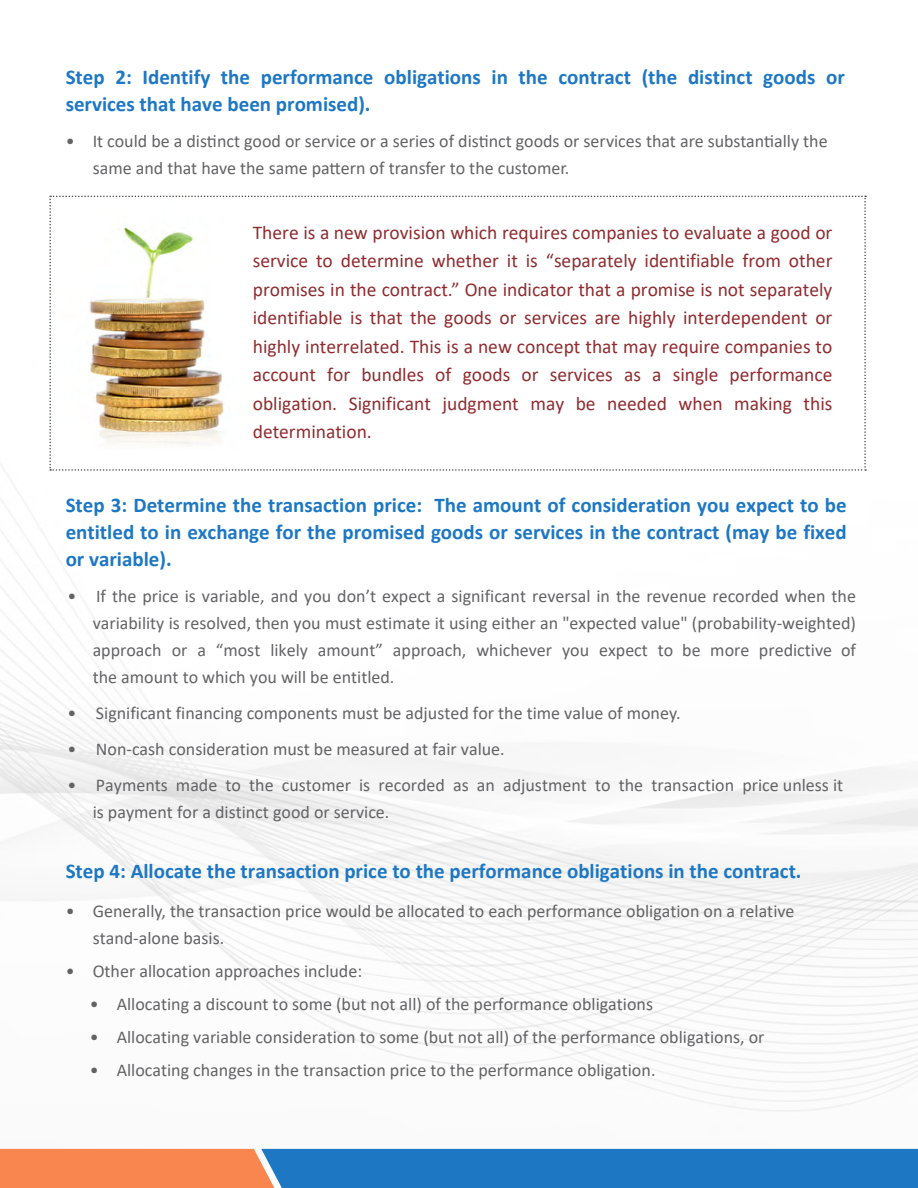
<style>
.page{position:relative;width:918px;height:1188px;background:#fff}
.page>*{position:absolute;margin:0;border:0;box-sizing:border-box;transform-origin:0 0}
.t1{font:700 21px/27px "Calibri";color:#1d77c3}
.t2{font:19.5px/28.5px "Calibri";color:#8f2c2f;text-align:justify}
.t3{font:18px/27px "Calibri";color:#636366}
</style>
<div class="page">
<svg style="left:0;top:1149px;width:918px;height:39px"></svg>
<svg style="left:49px;top:196px;width:817px;height:275px"></svg>
<img style="left:49px;top:195px;width:235px;height:255px">
<p class="t1" style="left:66px;top:63px;width:781px">Step 2: Identify the performance obligations in the contract (the distinct goods or services that have been promised).</p>
<p class="t3" style="left:93px;top:127px;width:737px;text-indent:-27px">• It could be a distinct good or service or a series of distinct goods or services that are substantially the same and that have the same pattern of transfer to the customer.</p>
<p class="t2" style="left:253px;top:217px;width:581px">There is a new provision which requires companies to evaluate a good or service to determine whether it is “separately identifiable from other promises in the contract.” One indicator that a promise is not separately identifiable is that the goods or services are highly interdependent or highly interrelated. This is a new concept that may require companies to account for bundles of goods or services as a single performance obligation. Significant judgment may be needed when making this determination.</p>
<p class="t1" style="left:66px;top:492px;width:783px;text-align:justify">Step 3: Determine the transaction price: The amount of consideration you expect to be entitled to in exchange for the promised goods or services in the contract (may be fixed or variable).</p>
<p class="t3" style="left:93px;top:582px;width:765px;text-align:justify;text-indent:-25px">• If the price is variable, and you don’t expect a significant reversal in the revenue recorded when the variability is resolved, then you must estimate it using either an "expected value" (probability-weighted) approach or a “most likely amount” approach, whichever you expect to be more predictive of the amount to which you will be entitled.</p>
<p class="t3" style="left:67px;top:699px;width:615px">• Significant financing components must be adjusted for the time value of money.</p>
<p class="t3" style="left:67px;top:735px;width:439px">• Non-cash consideration must be measured at fair value.</p>
<p class="t3" style="left:93px;top:771px;width:752px;text-indent:-25px">• Payments made to the customer is recorded as an adjustment to the transaction price unless it is payment for a distinct good or service.</p>
<p class="t1" style="left:66px;top:857px;width:737px">Step 4: Allocate the transaction price to the performance obligations in the contract.</p>
<p class="t3" style="left:93px;top:897px;width:703px;text-indent:-27px">• Generally, the transaction price would be allocated to each performance obligation on a relative stand-alone basis.</p>
<p class="t3" style="left:66px;top:957px;width:298px">• Other allocation approaches include:</p>
<p class="t3" style="left:90px;top:990px;width:565px">• Allocating a discount to some (but not all) of the performance obligations</p>
<p class="t3" style="left:90px;top:1023px;width:676px">• Allocating variable consideration to some (but not all) of the performance obligations, or</p>
<p class="t3" style="left:90px;top:1056px;width:567px">• Allocating changes in the transaction price to the performance obligation.</p>
</div>
